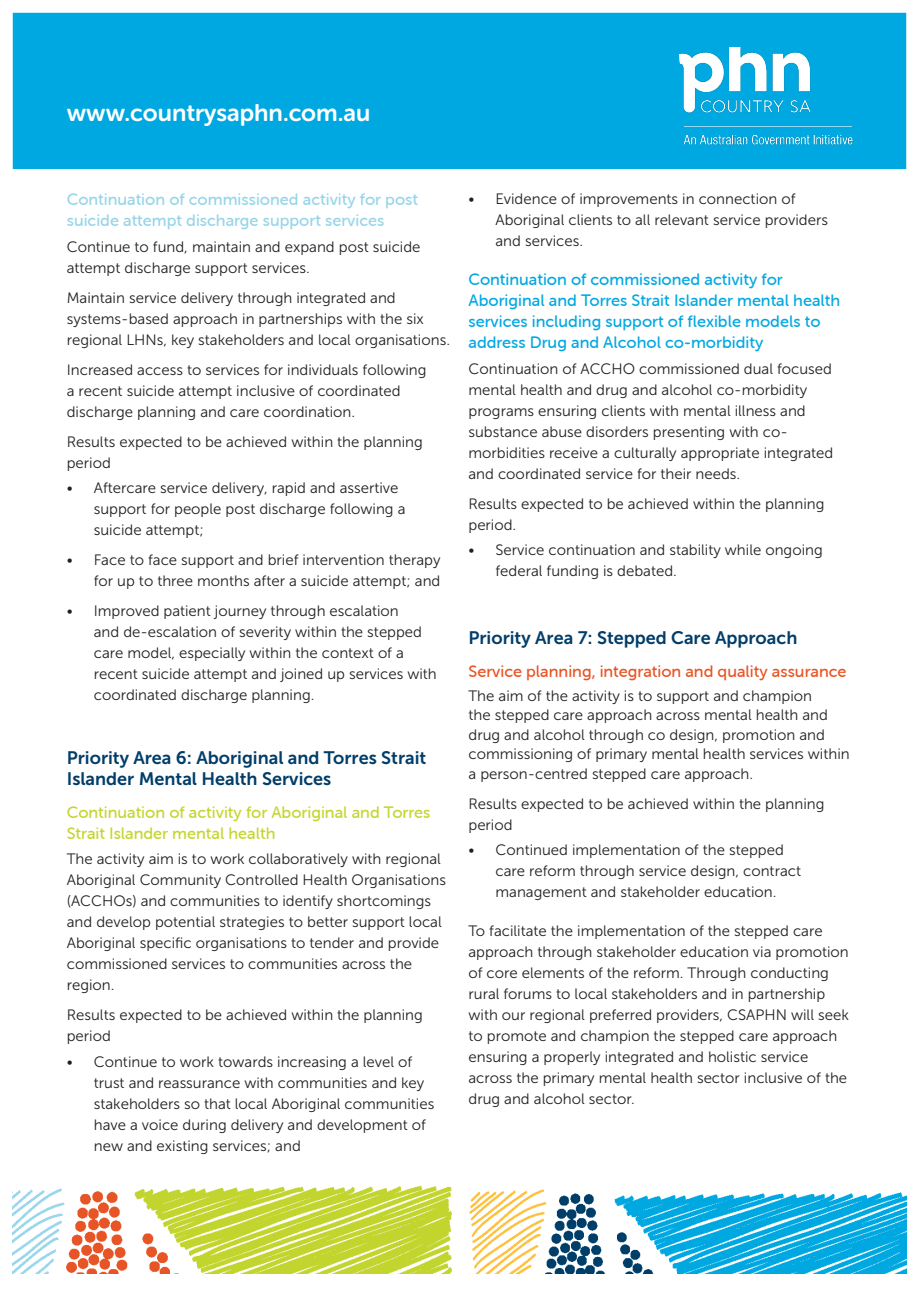
<style>
.page{position:relative;width:919px;height:1289px;background:#fff}
.page>*{position:absolute;margin:0;border:0;box-sizing:border-box;transform-origin:0 0}
.t1{font:24px "Museo Sans Rounded 700";color:#fff}
.t2{font:18px/21px "Museo Sans 700";color:#003d69}
.t3{font:16.5px/21px "Museo Sans Rounded 500";color:#00a8e1}
.t4{font:16.5px/21px "Museo Sans Rounded 500";color:#96d5e9}
.t5{font:16.5px/21px "Museo Sans Rounded 500";color:#c4d62e}
.t6{font:16.5px "Museo Sans Rounded 500";color:#e95424}
.t7{font:15px/21px "Museo Sans 300";color:#231f20}
</style>
<div class="page">
<img style="left:13px;top:1185px;width:893px;height:88px">
<div style="left:13px;top:13px;width:893px;height:156px;background:#00a8e1"></div>
<img style="left:679px;top:47px;width:173px;height:98px">
<p class="t1" style="left:67px;top:99px;width:305px">www.countrysaphn.com.au</p>
<p class="t4" style="left:67px;top:189px;width:353px">Continuation of commissioned activity for post suicide attempt discharge support services</p>
<p class="t7" style="left:67px;top:236px;width:355px">Continue to fund, maintain and expand post suicide attempt discharge support services.</p>
<p class="t7" style="left:67px;top:287px;width:385px">Maintain service delivery through integrated and systems-based approach in partnerships with the six regional LHNs, key stakeholders and local organisations.</p>
<p class="t7" style="left:67px;top:359px;width:361px">Increased access to services for individuals following a recent suicide attempt inclusive of coordinated discharge planning and care coordination.</p>
<p class="t7" style="left:67px;top:431px;width:357px">Results expected to be achieved within the planning period</p>
<p class="t7" style="left:94px;top:478px;width:313px;text-indent:-27px">• Aftercare service delivery, rapid and assertive support for people post discharge following a suicide attempt;</p>
<p class="t7" style="left:67px;top:550px;width:375px;text-align:right">• Face to face support and brief intervention therapy for up to three months after a suicide attempt; and</p>
<p class="t7" style="left:94px;top:601px;width:344px;text-indent:-27px">• Improved patient journey through escalation<br>and de-escalation of severity within the stepped care model, especially within the context of a recent suicide attempt and joined up services with coordinated discharge planning.</p>
<p class="t2" style="left:67px;top:746px;width:361px">Priority Area 6: Aboriginal and Torres Strait<br>Islander Mental Health Services</p>
<p class="t5" style="left:67px;top:801px;width:365px">Continuation of activity for Aboriginal and Torres<br>Strait Islander mental health</p>
<p class="t7" style="left:67px;top:848px;width:380px">The activity aim is to work collaboratively with regional Aboriginal Community Controlled Health Organisations (ACCHOs) and communities to identify shortcomings and develop potential strategies to better support local Aboriginal specific organisations to tender and provide commissioned services to communities across the region.</p>
<p class="t7" style="left:67px;top:1004px;width:357px">Results expected to be achieved within the planning period</p>
<p class="t7" style="left:94px;top:1051px;width:342px;text-indent:-27px">• Continue to work towards increasing a level of trust and reassurance with communities and key stakeholders so that local Aboriginal communities have a voice during delivery and development of new and existing services; and</p>
<p class="t7" style="left:495px;top:188px;width:334px;text-indent:-27px">• Evidence of improvements in connection of<br>Aboriginal clients to all relevant service providers and services.</p>
<p class="t3" style="left:468px;top:269px;width:373px">Continuation of commissioned activity for Aboriginal and Torres Strait Islander mental health services including support of flexible models to address Drug and Alcohol co-morbidity</p>
<p class="t7" style="left:468px;top:358px;width:366px">Continuation of ACCHO commissioned dual focused mental health and drug and alcohol co-morbidity programs ensuring clients with mental illness and substance abuse disorders presenting with co&shy;morbidities receive a culturally appropriate integrated and coordinated service for their needs.</p>
<p class="t7" style="left:468px;top:493px;width:357px">Results expected to be achieved within the planning period.</p>
<p class="t7" style="left:495px;top:539px;width:329px;text-indent:-27px">• Service continuation and stability while ongoing federal funding is debated.</p>
<p class="t2" style="left:468px;top:626px;width:330px">Priority Area 7: Stepped Care Approach</p>
<p class="t6" style="left:468px;top:661px;width:379px">Service planning, integration and quality assurance</p>
<p class="t7" style="left:468px;top:685px;width:383px;line-height:19.5px">The aim of the activity is to support and champion<br>the stepped care approach across mental health and drug and alcohol through co design, promotion and commissioning of primary mental health services within a person-centred stepped care approach.</p>
<p class="t7" style="left:468px;top:793px;width:357px">Results expected to be achieved within the planning period</p>
<p class="t7" style="left:495px;top:839px;width:307px;text-indent:-27px">• Continued implementation of the stepped care reform through service design, contract management and stakeholder education.</p>
<p class="t7" style="left:468px;top:920px;width:382px">To facilitate the implementation of the stepped care approach through stakeholder education via promotion of core elements of the reform. Through conducting rural forums to local stakeholders and in partnership with our regional preferred providers, CSAPHN will seek to promote and champion the stepped care approach ensuring a properly integrated and holistic service across the primary mental health sector inclusive of the drug and alcohol sector.</p>
</div>
